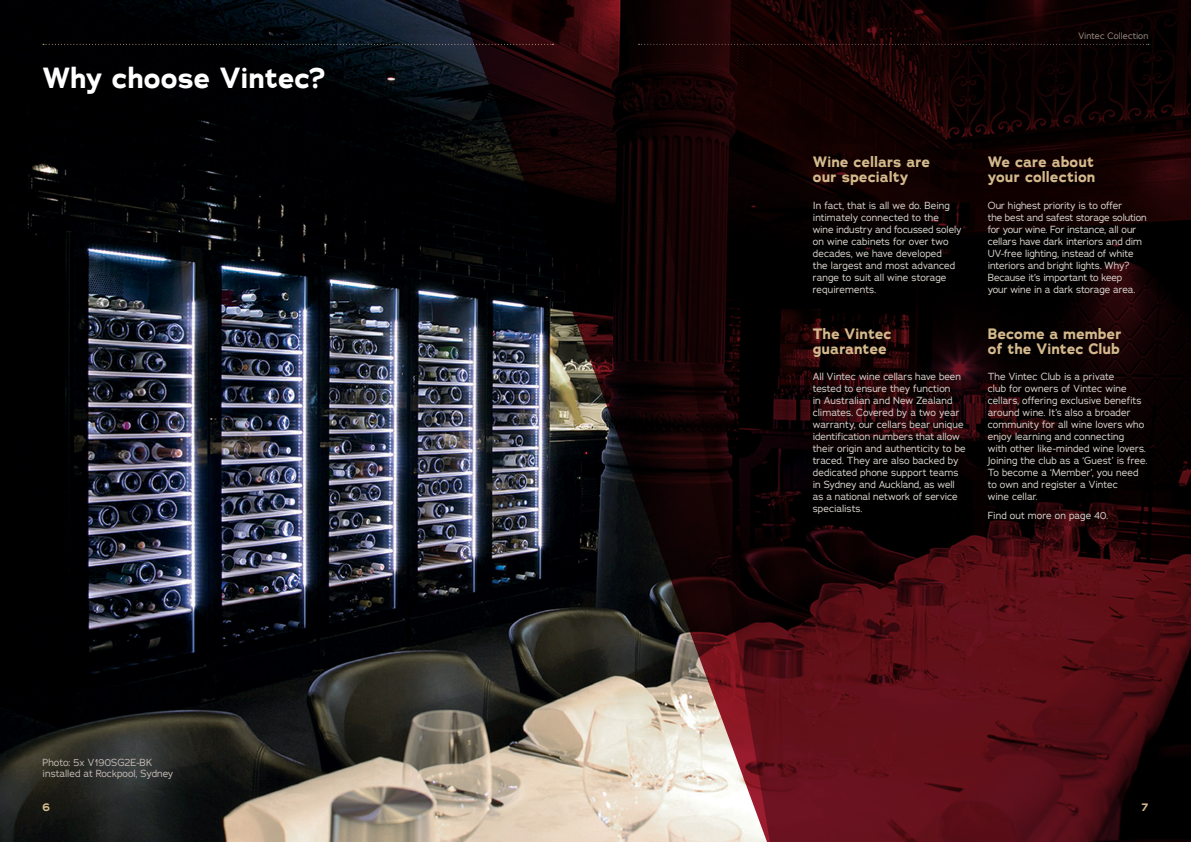
<style>
.page{position:relative;width:1191px;height:842px;background:#fff}
.page>*{position:absolute;margin:0;border:0;box-sizing:border-box;transform-origin:0 0}
.t1{font:700 29px "Adrianna";letter-spacing:-.01em;color:#fff}
.t2{font:700 15px/15px "Adrianna";letter-spacing:-.005em;color:#d4ba8c}
.t3{font:700 11px "Adrianna";color:#d4ba8c}
.t4{font:10px/12px "Adrianna";letter-spacing:-.005em;color:#d6d1ca}
.t5{font:10px/11px "Adrianna";color:#bfb7b0}
.t6{font:9px "Adrianna";letter-spacing:.005em;color:#958a82}
</style>
<div class="page">
<img style="left:0;top:0;width:453px;height:842px">
<img style="left:453px;top:0;width:174px;height:842px">
<svg style="left:627px;top:0;width:564px;height:842px;background:#2a0e10"></svg>
<svg style="left:638px;top:44px;width:511px;height:1px"></svg>
<svg style="left:43px;top:44px;width:510px;height:1px"></svg>
<h1 class="t1" style="left:43px;top:58px;width:284px">Why choose Vintec?</h1>
<p class="t5" style="left:43px;top:757px;width:132px">Photo: 5x V190SG2E-BK installed at Rockpool, Sydney</p>
<p class="t6" style="left:1078px;top:30px;width:72px">Vintec Collection</p>
<h2 class="t2" style="left:813px;top:155px;width:119px">Wine cellars are our specialty</h2>
<p class="t4" style="left:813px;top:199px;width:150px">In fact, that is all we do. Being intimately connected to the wine industry and focussed solely on wine cabinets for over two decades, we have developed<br>the largest and most advanced range to suit all wine storage requirements.</p>
<h2 class="t2" style="left:813px;top:327px;width:80px">The Vintec guarantee</h2>
<p class="t4" style="left:813px;top:371px;width:155px">All Vintec wine cellars have been tested to ensure they function<br>in Australian and New Zealand climates. Covered by a two year warranty, our cellars bear unique identification numbers that allow their origin and authenticity to be traced. They are also backed by dedicated phone support teams in Sydney and Auckland, as well as a national network of service specialists.</p>
<h2 class="t2" style="left:987px;top:155px;width:109px">We care about your collection</h2>
<p class="t4" style="left:987px;top:199px;width:160px">Our highest priority is to offer<br>the best and safest storage solution for your wine. For instance, all our cellars have dark interiors and dim UV-free lighting, instead of white interiors and bright lights. Why?<br>Because it’s important to keep<br>your wine in a dark storage area.</p>
<h2 class="t2" style="left:987px;top:326px;width:136px">Become a member of the Vintec Club</h2>
<p class="t4" style="left:987px;top:371px;width:161px">The Vintec Club is a private<br>club for owners of Vintec wine cellars, offering exclusive benefits around wine. It’s also a broader community for all wine lovers who enjoy learning and connecting<br>with other like-minded wine lovers.<br>Joining the club as a ‘Guest’ is free.<br>To become a ‘Member’, you need to own and register a Vintec<br>wine cellar.</p>
<p class="t4" style="left:987px;top:509px;width:122px">Find out more on page 40.</p>
<p class="t3" style="left:43px;top:800px;width:9px">6</p>
<p class="t3" style="left:1141px;top:800px;width:8px">7</p>
</div>
